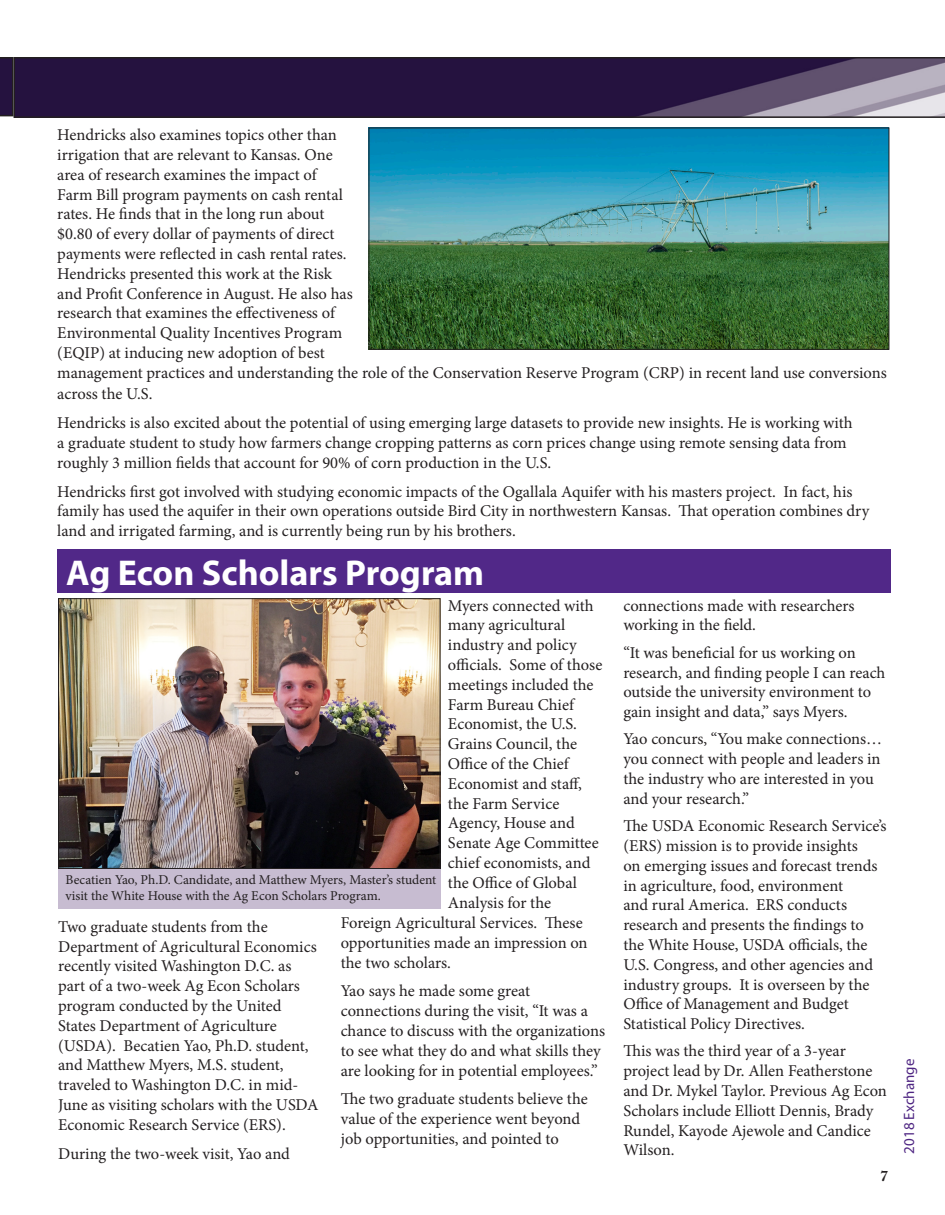
<style>
.page{position:relative;width:945px;height:1215px;background:#fff}
.page>*{position:absolute;margin:0;border:0;box-sizing:border-box;transform-origin:0 0}
.t1{font:700 36px "Myriad Pro";color:#fff}
.t2{font:16.5px/19.8px "Minion Pro";color:#231f20}
.t3{font:15px "Myriad Pro";color:#4e2582}
.t4{font:700 15px "Adobe Caslon Pro";color:#231f20}
.t5{font:13.5px/16.2px "Minion Pro";letter-spacing:-.005em;color:#231f20}
</style>
<div class="page">
<img style="left:371px;top:130px;width:516px;height:218px">
<div style="left:369px;top:128px;width:520px;height:222px;border:1px solid #231f20"></div>
<div style="left:58px;top:866px;width:382px;height:43px;background:#c7bcd1"></div>
<svg style="left:0;top:57px;width:14px;height:59px"></svg>
<svg style="left:14px;top:57px;width:931px;height:61px;background:#39284e"></svg>
<div style="left:57px;top:549px;width:834px;height:44px;background:#512888"></div>
<img style="left:60px;top:600px;width:378px;height:267px">
<div style="left:58px;top:598px;width:382px;height:271px;border:1px solid #231f20"></div>
<p class="t2" style="left:57px;top:125px;width:831px">Hendricks also examines topics other than<br>irrigation that are relevant to Kansas. One<br>area of research examines the impact of<br>Farm Bill program payments on cash rental<br>rates. He finds that in the long run about<br>$0.80 of every dollar of payments of direct<br>payments were reflected in cash rental rates.<br>Hendricks presented this work at the Risk<br>and Profit Conference in August. He also has<br>research that examines the effectiveness of<br>Environmental Quality Incentives Program<br>(EQIP) at inducing new adoption of best<br>management practices and understanding the role of the Conservation Reserve Program (CRP) in recent land use conversions</p>
<p class="t2" style="left:57px;top:384px;width:97px">across the U.S.</p>
<p class="t2" style="left:57px;top:413px;width:797px">Hendricks is also excited about the potential of using emerging large datasets to provide new insights. He is working with a graduate student to study how farmers change cropping patterns as corn prices change using remote sensing data from roughly 3 million fields that account for 90% of corn production in the U.S.</p>
<p class="t2" style="left:57px;top:482px;width:814px">Hendricks first got involved with studying economic impacts of the Ogallala Aquifer with his masters project. In fact, his family has used the aquifer in their own operations outside Bird City in northwestern Kansas. That operation combines dry land and irrigated farming, and is currently being run by his brothers.</p>
<p class="t1" style="left:66px;top:549px;width:419px">Ag Econ Scholars Program</p>
<p class="t2" style="left:448px;top:596px;width:147px">Myers connected with</p>
<p class="t2" style="left:448px;top:615px;width:119px">many agricultural</p>
<p class="t2" style="left:448px;top:635px;width:130px">industry and policy</p>
<p class="t2" style="left:448px;top:655px;width:156px">officials. Some of those</p>
<p class="t2" style="left:448px;top:675px;width:147px">meetings included the</p>
<p class="t2" style="left:448px;top:695px;width:127px">Farm Bureau Chief</p>
<p class="t2" style="left:448px;top:714px;width:131px">Economist, the U.S.</p>
<p class="t2" style="left:448px;top:734px;width:131px">Grains Council, the</p>
<p class="t2" style="left:448px;top:754px;width:122px">Office of the Chief</p>
<p class="t2" style="left:448px;top:774px;width:136px">Economist and staff,</p>
<p class="t2" style="left:448px;top:794px;width:113px">the Farm Service</p>
<p class="t2" style="left:448px;top:813px;width:128px">Agency, House and</p>
<p class="t2" style="left:448px;top:833px;width:152px">Senate Age Committee</p>
<p class="t2" style="left:448px;top:853px;width:144px">chief economists, and</p>
<p class="t2" style="left:448px;top:873px;width:130px">the Office of Global</p>
<p class="t2" style="left:448px;top:893px;width:105px">Analysis for the</p>
<p class="t2" style="left:341px;top:913px;width:243px">Foreign Agricultural Services. These</p>
<p class="t2" style="left:341px;top:933px;width:248px">opportunities made an impression on</p>
<p class="t2" style="left:341px;top:953px;width:112px">the two scholars.</p>
<p class="t2" style="left:341px;top:981px;width:266px">Yao says he made some great connections during the visit, “It was a chance to discuss with the organizations to see what they do and what skills they are looking for in potential employees.”</p>
<p class="t2" style="left:341px;top:1089px;width:249px">The two graduate students believe the value of the experience went beyond job opportunities, and pointed to</p>
<p class="t5" style="left:66px;top:872px;width:372px">Becatien Yao, Ph.D. Candidate, and Matthew Myers, Master’s student visit the White House with the Ag Econ Scholars Program.</p>
<p class="t2" style="left:58px;top:917px;width:262px">Two graduate students from the Department of Agricultural Economics recently visited Washington D.C. as part of a two-week Ag Econ Scholars program conducted by the United States Department of Agriculture (USDA). Becatien Yao, Ph.D. student, and Matthew Myers, M.S. student, traveled to Washington D.C. in mid-June as visiting scholars with the USDA Economic Research Service (ERS).</p>
<p class="t2" style="left:58px;top:1144px;width:233px">During the two-week visit, Yao and</p>
<p class="t2" style="left:623px;top:596px;width:233px">connections made with researchers working in the field.</p>
<p class="t2" style="left:623px;top:643px;width:264px">“It was beneficial for us working on research, and finding people I can reach outside the university environment to gain insight and data,” says Myers.</p>
<p class="t2" style="left:623px;top:729px;width:260px">Yao concurs, “You make connections… you connect with people and leaders in the industry who are interested in you and your research.”</p>
<p class="t2" style="left:623px;top:816px;width:265px">The USDA Economic Research Service’s (ERS) mission is to provide insights<br>on emerging issues and forecast trends in agriculture, food, environment<br>and rural America. ERS conducts research and presents the findings to the White House, USDA officials, the U.S. Congress, and other agencies and industry groups. It is overseen by the Office of Management and Budget Statistical Policy Directives.</p>
<p class="t2" style="left:623px;top:1041px;width:265px">This was the third year of a 3-year project lead by Dr. Allen Featherstone and Dr. Mykel Taylor. Previous Ag Econ<br>Scholars include Elliott Dennis, Brady<br>Rundel, Kayode Ajewole and Candice<br>Wilson.</p>
<p class="t4" style="left:880px;top:1167px;width:9px">7</p>
<p class="t3" style="left:900px;top:1154px;width:96px;rotate:-90deg">2018 Exchange</p>
</div>
